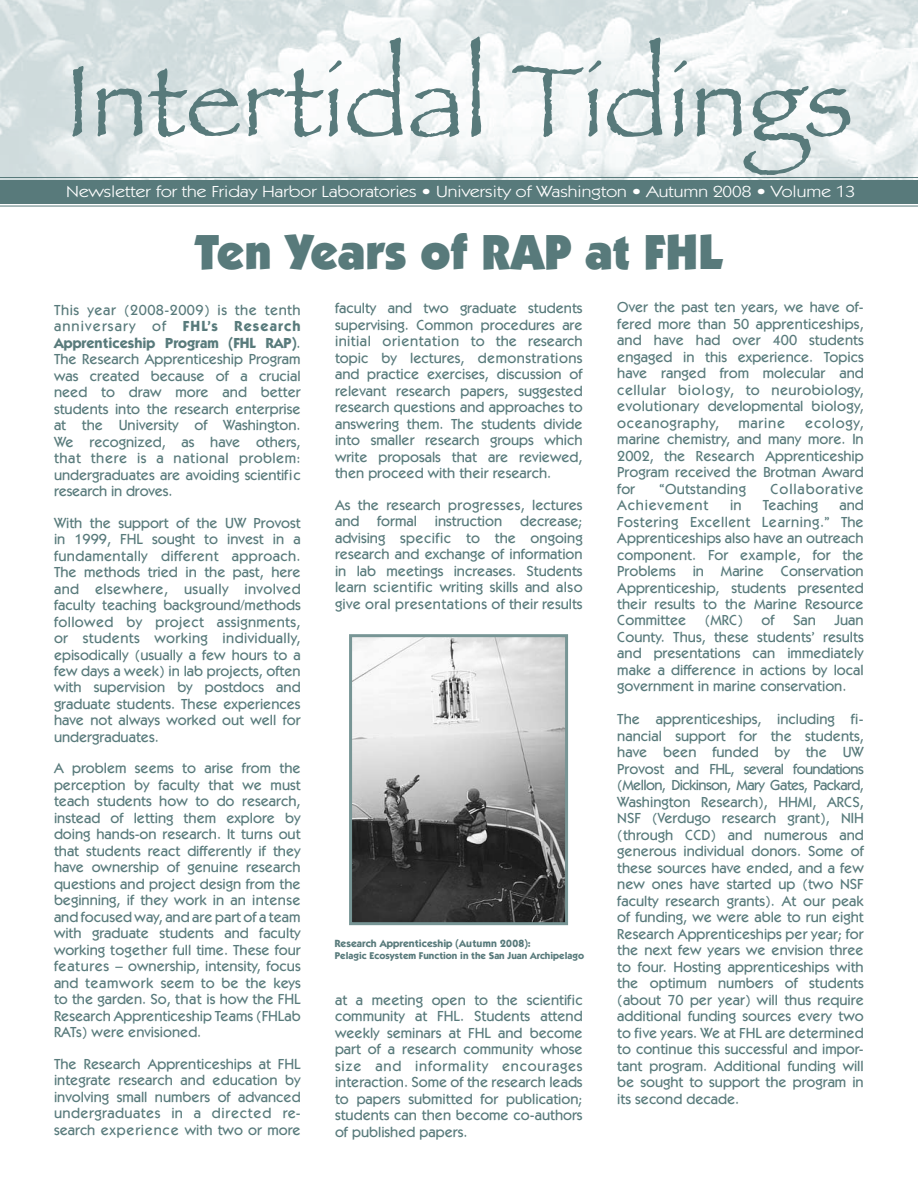
<style>
.page{position:relative;width:918px;height:1188px;background:#fff}
.page>*{position:absolute;margin:0;border:0;box-sizing:border-box;transform-origin:0 0}
.t1{font:105px "Papyrus Plain";color:#587a7b}
.t2{font:900 49.5px "Itc Kabel";color:#587a7b}
.t3{font:16.05px "Itc Kabel";color:#fff;scale:1.2 1}
.t4{font:500 14.7px/16.5px "Itc Kabel";color:#587a7b;text-align:justify}
.t5{font:500 14.7px "Itc Kabel";letter-spacing:.05em;color:#587a7b}
.t6{font:500 14.7px "Itc Kabel";letter-spacing:.02em;color:#587a7b}
.t7{font:700 10.5px "Itc Kabel";color:#587a7b}
.t8{font:700 9.9px "Itc Kabel";color:#587a7b}
.s1{font-weight:700}
</style>
<div class="page">
<img style="left:0;top:0;width:918px;height:176px">
<svg style="left:0;top:176px;width:918px;height:31px;background:#708d8e"></svg>
<img style="left:353px;top:638px;width:211px;height:283px">
<div style="left:349px;top:634px;width:219px;height:291px;border:3px solid #779595"></div>
<h1 class="t1" style="left:65px;top:37px;width:790px">Intertidal Tidings</h1>
<p class="t3" style="left:66px;top:182px;width:659px">Newsletter for the Friday Harbor Laboratories • University of Washington • Autumn 2008 • Volume 13</p>
<h2 class="t2" style="left:195px;top:222px;width:530px">Ten Years of RAP at FHL</h2>
<p class="t4" style="left:54px;top:301px;width:248px">This year (2008-2009) is the tenth anniversary of <span class="s1">FHL’s Research Apprenticeship Program (FHL RAP)</span>.<br>The Research Apprenticeship Program was created because of a crucial need to draw more and better students into the research enterprise at the University of Washington.<br>We recognized, as have others, that there is a national problem: undergraduates are avoiding scientific research in droves.</p>
<p class="t4" style="left:54px;top:514px;width:248px">With the support of the UW Provost in 1999, FHL sought to invest in a fundamentally different approach.<br>The methods tried in the past, here and elsewhere, usually involved faculty teaching background/methods followed by project assignments, or students working individually, episodically (usually a few hours to a few days a week) in lab projects, often with supervision by postdocs and graduate students. These experiences have not always worked out well for undergraduates.</p>
<p class="t4" style="left:54px;top:760px;width:248px">A problem seems to arise from the perception by faculty that we must teach students how to do research, instead of letting them explore by doing hands-on research. It turns out that students react differently if they have ownership of genuine research questions and project design from the beginning, if they work in an intense and focused way, and are part of a team with graduate students and faculty working together full time. These four features – ownership, intensity, focus and teamwork seem to be the keys to the garden. So, that is how the FHL Research Apprenticeship Teams (FHLab RATs) were envisioned.</p>
<p class="t4" style="left:54px;top:1056px;width:248px">The Research Apprenticeships at FHL integrate research and education by involving small numbers of advanced undergraduates in a directed re&shy;search experience with two or more</p>
<p class="t4" style="left:335px;top:300px;width:249px">faculty and two graduate students supervising. Common procedures are initial orientation to the research topic by lectures, demonstrations and practice exercises, discussion of relevant research papers, suggested research questions and approaches to answering them. The students divide into smaller research groups which write proposals that are reviewed, then proceed with their research.</p>
<p class="t4" style="left:335px;top:496px;width:249px">As the research progresses, lectures and formal instruction decrease; advising specific to the ongoing research and exchange of information in lab meetings increases. Students learn scientific writing skills and also give oral presentations of their results</p>
<p class="t7" style="left:335px;top:937px;width:198px">Research Apprenticeship (Autumn 2008):</p>
<p class="t8" style="left:335px;top:949px;width:251px">Pelagic Ecosystem Function in the San Juan Archipelago</p>
<p class="t4" style="left:335px;top:991px;width:249px">at a meeting open to the scientific community at FHL. Students attend weekly seminars at FHL and become part of a research community whose size and informality encourages interaction. Some of the research leads to papers submitted for publication; students can then become co-authors of published papers.</p>
<p class="t4" style="left:617px;top:299px;width:248px">Over the past ten years, we have of&shy;fered more than 50 apprenticeships, and have had over 400 students engaged in this experience. Topics have ranged from molecular and cellular biology, to neurobiology, evolutionary developmental biology, oceanography,</p>
<p class="t4" style="left:738px;top:414px;width:48px">marine</p>
<p class="t4" style="left:617px;top:414px;width:248px;text-indent:188px">ecology, marine chemistry, and many more. In 2002, the Research Apprenticeship Program received the Brotman Award for</p>
<p class="t6" style="left:659px;top:480px;width:88px">“Outstanding</p>
<p class="t5" style="left:771px;top:480px;width:95px">Collaborative</p>
<p class="t5" style="left:617px;top:496px;width:93px">Achievement</p>
<p class="t4" style="left:730px;top:497px;width:13px">in</p>
<p class="t4" style="left:763px;top:497px;width:57px">Teaching</p>
<p class="t4" style="left:617px;top:497px;width:248px;text-indent:222px">and Fostering Excellent Learning.” The Apprenticeships also have an outreach component. For example, for the Problems in Marine Conservation Apprenticeship, students presented their results to the Marine Resource Committee</p>
<p class="t4" style="left:705px;top:612px;width:40px">(MRC)</p>
<p class="t4" style="left:762px;top:612px;width:15px">of</p>
<p class="t4" style="left:793px;top:612px;width:24px">San</p>
<p class="t4" style="left:617px;top:612px;width:248px;text-indent:217px">Juan County. Thus, these students’ results and presentations can immediately make a difference in actions by local government in marine conservation.</p>
<p class="t4" style="left:617px;top:711px;width:248px">The apprenticeships, including fi&shy;nancial support for the students, have been funded by the UW Provost and FHL, several foundations (Mellon, Dickinson, Mary Gates, Packard, Washington Research), HHMI, ARCS, NSF (Verdugo research grant), NIH (through CCD) and numerous and generous individual donors. Some of these sources have ended, and a few new ones have started up (two NSF faculty research grants). At our peak of funding, we were able to run eight Research Apprenticeships per year; for the next few years we envision three to four. Hosting apprenticeships with the optimum numbers of students (about 70 per year) will thus require additional funding sources every two to five years. We at FHL are determined to continue this successful and impor&shy;tant program. Additional funding will be sought to support the program in its second decade.</p>
</div>
